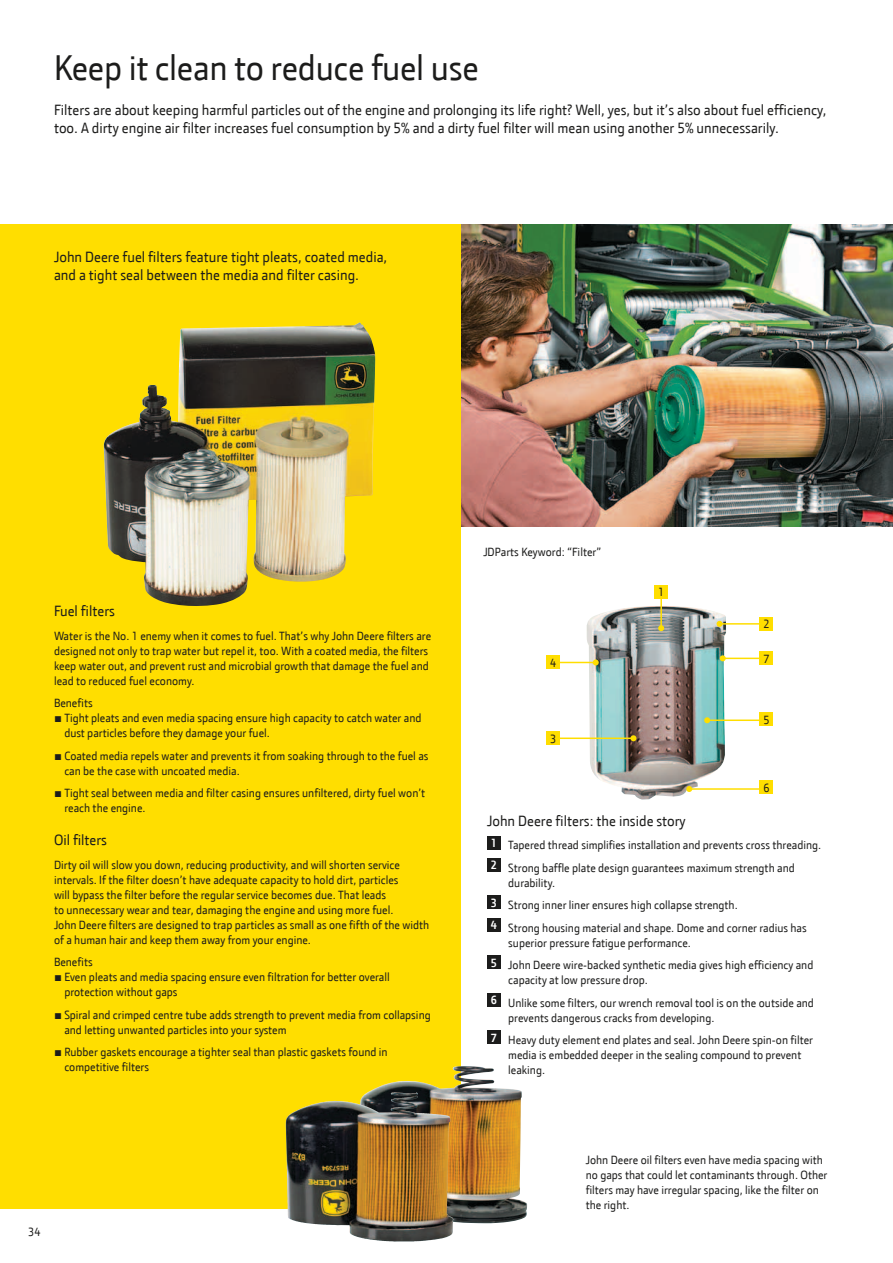
<style>
.page{position:relative;width:893px;height:1263px;background:#fff}
.page>*{position:absolute;margin:0;border:0;box-sizing:border-box;transform-origin:0 0}
.Head_24_26{font:36px "JD Sans";letter-spacing:-.01em;color:#1c1c1b}
.Copy_10_12{font:15px/18px "JD Sans";color:#1c1c1b}
.Caption_8_10_Abstand{font:12px/15px "JD Sans";color:#1c1c1b}
.Caption_8_10{font:12px/15px "JD Sans";color:#1c1c1b}
.t1{font:700 12px "JD Sans";color:#fff}
</style>
<div class="page">
<img style="left:460px;top:224px;width:433px;height:302px">
<div style="left:0;top:224px;width:460px;height:985px;background:#ffde00"></div>
<img style="left:586px;top:606px;width:140px;height:193px">
<hr style="left:560px;top:737px;width:73px;height:2px;background:#ffde00">
<svg style="left:630px;top:735px;width:6px;height:6px"></svg>
<hr style="left:660px;top:598px;width:2px;height:30px;background:#ffde00">
<svg style="left:658px;top:625px;width:6px;height:6px"></svg>
<hr style="left:558px;top:662px;width:38px;height:1px;background:#ffde00">
<svg style="left:593px;top:659px;width:6px;height:6px"></svg>
<hr style="left:707px;top:719px;width:53px;height:2px;background:#ffde00">
<svg style="left:704px;top:717px;width:6px;height:6px"></svg>
<hr style="left:689px;top:788px;width:71px;height:2px;background:#ffde00">
<svg style="left:686px;top:786px;width:6px;height:6px"></svg>
<hr style="left:723px;top:658px;width:37px;height:1px;background:#ffde00">
<svg style="left:720px;top:655px;width:6px;height:6px"></svg>
<hr style="left:720px;top:623px;width:40px;height:2px;background:#ffde00">
<svg style="left:717px;top:621px;width:6px;height:6px"></svg>
<div style="left:654px;top:585px;width:14px;height:13px;background:#ffde00"></div>
<div style="left:546px;top:656px;width:14px;height:13px;background:#ffde00"></div>
<div style="left:546px;top:731px;width:14px;height:14px;background:#ffde00"></div>
<div style="left:760px;top:651px;width:13px;height:14px;background:#ffde00"></div>
<div style="left:760px;top:617px;width:13px;height:14px;background:#ffde00"></div>
<div style="left:760px;top:713px;width:13px;height:13px;background:#ffde00"></div>
<div style="left:760px;top:780px;width:13px;height:14px;background:#ffde00"></div>
<img style="left:103px;top:322px;width:272px;height:284px">
<img style="left:358px;top:1066px;width:169px;height:157px">
<img style="left:299px;top:1092px;width:115px;height:20px">
<div style="left:487px;top:836px;width:13px;height:13px;background:#1c1c1b"></div>
<div style="left:487px;top:858px;width:13px;height:14px;background:#1c1c1b"></div>
<div style="left:487px;top:896px;width:13px;height:13px;background:#1c1c1b"></div>
<div style="left:487px;top:918px;width:13px;height:14px;background:#1c1c1b"></div>
<div style="left:487px;top:955px;width:13px;height:14px;background:#1c1c1b"></div>
<div style="left:487px;top:993px;width:13px;height:13px;background:#1c1c1b"></div>
<div style="left:487px;top:1030px;width:13px;height:14px;background:#1c1c1b"></div>
<p class="Head_24_26" style="left:54px;top:44px;width:426px">Keep it clean to reduce fuel use</p>
<p class="Copy_10_12" style="left:54px;top:100px;width:774px">Filters are about keeping harmful particles out of the engine and prolonging its life right? Well, yes, but it’s also about fuel efficiency, too. A dirty engine air filter increases fuel consumption by 5% and a dirty fuel filter will mean using another 5% unnecessarily.</p>
<p class="Copy_10_12" style="left:54px;top:247px;width:335px">John Deere fuel filters feature tight pleats, coated media, and a tight seal between the media and filter casing.</p>
<p class="Copy_10_12" style="left:54px;top:602px;width:62px">Fuel filters</p>
<p class="Caption_8_10_Abstand" style="left:54px;top:628px;width:379px">Water is the No. 1 enemy when it comes to fuel. That’s why John Deere filters are designed not only to trap water but repel it, too. With a coated media, the filters keep water out, and prevent rust and microbial growth that damage the fuel and lead to reduced fuel economy.</p>
<p class="Caption_8_10_Abstand" style="left:54px;top:695px;width:40px">Benefits</p>
<p class="Caption_8_10_Abstand" style="left:64px;top:710px;width:359px;text-indent:-10px">■ Tight pleats and even media spacing ensure high capacity to catch water and dust particles before they damage your fuel.</p>
<p class="Caption_8_10_Abstand" style="left:64px;top:748px;width:366px;text-indent:-10px">■ Coated media repels water and prevents it from soaking through to the fuel as can be the case with uncoated media.</p>
<p class="Caption_8_10" style="left:64px;top:785px;width:362px;text-indent:-10px">■ Tight seal between media and filter casing ensures unfiltered, dirty fuel won’t reach the engine.</p>
<p class="Copy_10_12" style="left:54px;top:831px;width:55px">Oil filters</p>
<p class="Caption_8_10_Abstand" style="left:54px;top:857px;width:377px">Dirty oil will slow you down, reducing productivity, and will shorten service intervals. If the filter doesn’t have adequate capacity to hold dirt, particles<br>will bypass the filter before the regular service becomes due. That leads<br>to unnecessary wear and tear, damaging the engine and using more fuel.<br>John Deere filters are designed to trap particles as small as one fifth of the width of a human hair and keep them away from your engine.</p>
<p class="Caption_8_10_Abstand" style="left:54px;top:954px;width:40px">Benefits</p>
<p class="Caption_8_10_Abstand" style="left:64px;top:969px;width:327px;text-indent:-10px">■ Even pleats and media spacing ensure even filtration for better overall protection without gaps</p>
<p class="Caption_8_10_Abstand" style="left:64px;top:1007px;width:368px;text-indent:-10px">■ Spiral and crimped centre tube adds strength to prevent media from collapsing and letting unwanted particles into your system</p>
<p class="Caption_8_10_Abstand" style="left:64px;top:1044px;width:325px;text-indent:-10px">■ Rubber gaskets encourage a tighter seal than plastic gaskets found in competitive filters</p>
<p class="Caption_8_10_Abstand" style="left:28px;top:1224px;width:14px">34</p>
<p class="Caption_8_10" style="left:483px;top:544px;width:119px">JDParts Keyword: “Filter”</p>
<p class="Caption_8_10_Abstand" style="left:550px;top:655px;width:8px">4</p>
<p class="Caption_8_10_Abstand" style="left:550px;top:730px;width:8px">3</p>
<p class="Caption_8_10_Abstand" style="left:658px;top:584px;width:8px">1</p>
<p class="Caption_8_10_Abstand" style="left:763px;top:616px;width:8px">2</p>
<p class="Caption_8_10_Abstand" style="left:763px;top:650px;width:8px">7</p>
<p class="Caption_8_10_Abstand" style="left:763px;top:712px;width:8px">5</p>
<p class="Caption_8_10_Abstand" style="left:763px;top:779px;width:8px">6</p>
<p class="Copy_10_12" style="left:487px;top:811px;width:200px">John Deere filters: the inside story</p>
<p class="t1" style="left:491px;top:835px;width:8px">1</p>
<p class="Caption_8_10_Abstand" style="left:508px;top:837px;width:315px">Tapered thread simplifies installation and prevents cross threading.</p>
<p class="t1" style="left:491px;top:857px;width:8px">2</p>
<p class="Caption_8_10_Abstand" style="left:508px;top:860px;width:288px">Strong baffle plate design guarantees maximum strength and durability.</p>
<p class="t1" style="left:491px;top:895px;width:8px">3</p>
<p class="Caption_8_10_Abstand" style="left:508px;top:897px;width:231px">Strong inner liner ensures high collapse strength.</p>
<p class="t1" style="left:491px;top:917px;width:8px">4</p>
<p class="Caption_8_10_Abstand" style="left:508px;top:919px;width:300px">Strong housing material and shape. Dome and corner radius has superior pressure fatigue performance.</p>
<p class="t1" style="left:491px;top:955px;width:8px">5</p>
<p class="Caption_8_10_Abstand" style="left:508px;top:957px;width:307px">John Deere wire-backed synthetic media gives high efficiency and capacity at low pressure drop.</p>
<p class="t1" style="left:491px;top:992px;width:8px">6</p>
<p class="Caption_8_10_Abstand" style="left:508px;top:994px;width:307px">Unlike some filters, our wrench removal tool is on the outside and prevents dangerous cracks from developing.</p>
<p class="t1" style="left:491px;top:1029px;width:8px">7</p>
<p class="Caption_8_10_Abstand" style="left:508px;top:1032px;width:306px">Heavy duty element end plates and seal. John Deere spin-on filter media is embedded deeper in the sealing compound to prevent leaking.</p>
<p class="Caption_8_10" style="left:586px;top:1152px;width:243px">John Deere oil filters even have media spacing with no gaps that could let contaminants through. Other filters may have irregular spacing, like the filter on the right.</p>
</div>
